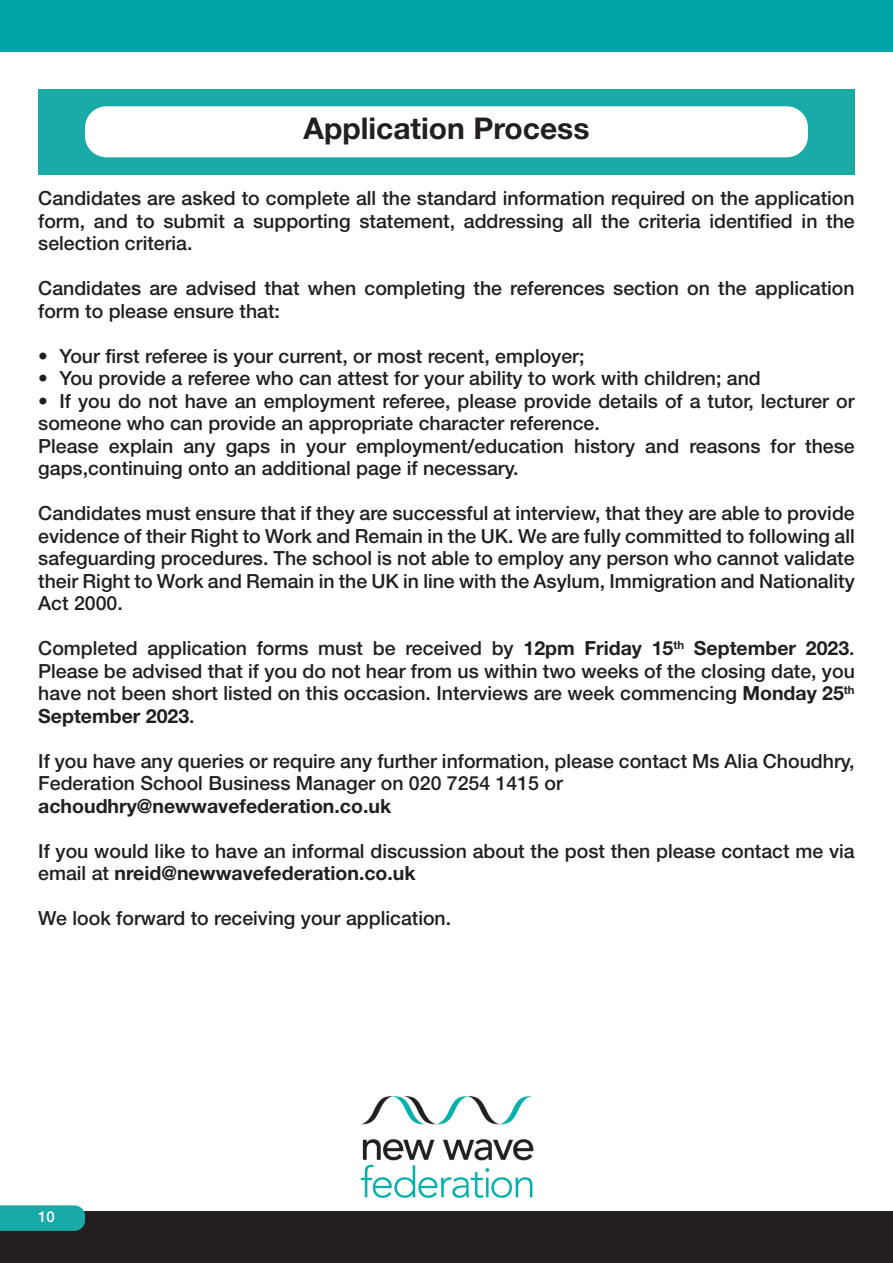
<style>
.page{position:relative;width:893px;height:1263px;background:#fff}
.page>*{position:absolute;margin:0;border:0;box-sizing:border-box;transform-origin:0 0}
.t1{font:700 30px "Helvetica Neue LT Std";color:#231f20}
.Main{font:500 19.5px/22.5px "Helvetica Neue LT Std";color:#231f20}
.Main-2{font:700 19.5px "Helvetica Neue LT Std";color:#231f20}
.t2{font:500 15px "Helvetica Neue LT Std";color:#fff}
.s1{font-weight:700}
</style>
<div class="page">
<div style="left:0;top:0;width:893px;height:52px;background:#00a5a7"></div>
<div style="left:0;top:1211px;width:893px;height:52px;background:#231f20"></div>
<svg style="left:0;top:1205px;width:85px;height:26px;background:#1ea9a7"></svg>
<img style="left:360px;top:1096px;width:174px;height:102px">
<div style="left:38px;top:89px;width:817px;height:85px;background:#19aaa8"></div>
<div style="left:85px;top:106px;width:723px;height:51px;background:#fff;border-radius:21px"></div>
<p class="t1" style="left:303px;top:109px;width:288px">Application Process</p>
<p class="Main" style="left:38px;top:187px;width:818px;text-align:justify">Candidates are asked to complete all the standard information required on the application form, and to submit a supporting statement, addressing all the criteria identified in the selection criteria.</p>
<p class="Main" style="left:38px;top:277px;width:818px">Candidates are advised that when completing the references section on the application form to please ensure that:</p>
<p class="Main" style="left:38px;top:344px;width:548px">• Your first referee is your current, or most recent, employer;</p>
<p class="Main" style="left:38px;top:367px;width:724px">• You provide a referee who can attest for your ability to work with children; and</p>
<p class="Main" style="left:38px;top:389px;width:818px">• If you do not have an employment referee, please provide details of a tutor, lecturer or someone who can provide an appropriate character reference.</p>
<p class="Main" style="left:38px;top:434px;width:818px">Please explain any gaps in your employment/education history and reasons for these gaps,continuing onto an additional page if necessary.</p>
<p class="Main" style="left:38px;top:502px;width:818px;text-align:justify">Candidates must ensure that if they are successful at interview, that they are able to provide evidence of their Right to Work and Remain in the UK. We are fully committed to following all safeguarding procedures. The school is not able to employ any person who cannot validate their Right to Work and Remain in the UK in line with the Asylum, Immigration and Nationality Act 2000.</p>
<p class="Main" style="left:38px;top:637px;width:818px;text-align:justify">Completed application forms must be received by <span class="s1">12pm Friday 15</span><sup>th</sup> <span class="s1">September 2023</span>.<br>Please be advised that if you do not hear from us within two weeks of the closing date, you have not been short listed on this occasion. Interviews are week commencing <span class="s1">Monday 25</span><sup>th </sup><span class="s1">September 2023</span>.</p>
<p class="Main" style="left:38px;top:749px;width:818px">If you have any queries or require any further information, please contact Ms Alia Choudhry,<br>Federation School Business Manager on 020 7254 1415 or</p>
<p class="Main-2" style="left:38px;top:794px;width:354px">achoudhry@newwavefederation.co.uk</p>
<p class="Main" style="left:38px;top:839px;width:818px">If you would like to have an informal discussion about the post then please contact me via email at <span class="s1">nreid@newwavefederation.co.uk</span></p>
<p class="Main" style="left:38px;top:907px;width:414px">We look forward to receiving your application.</p>
<p class="t2" style="left:38px;top:1208px;width:18px">10</p>
</div>
